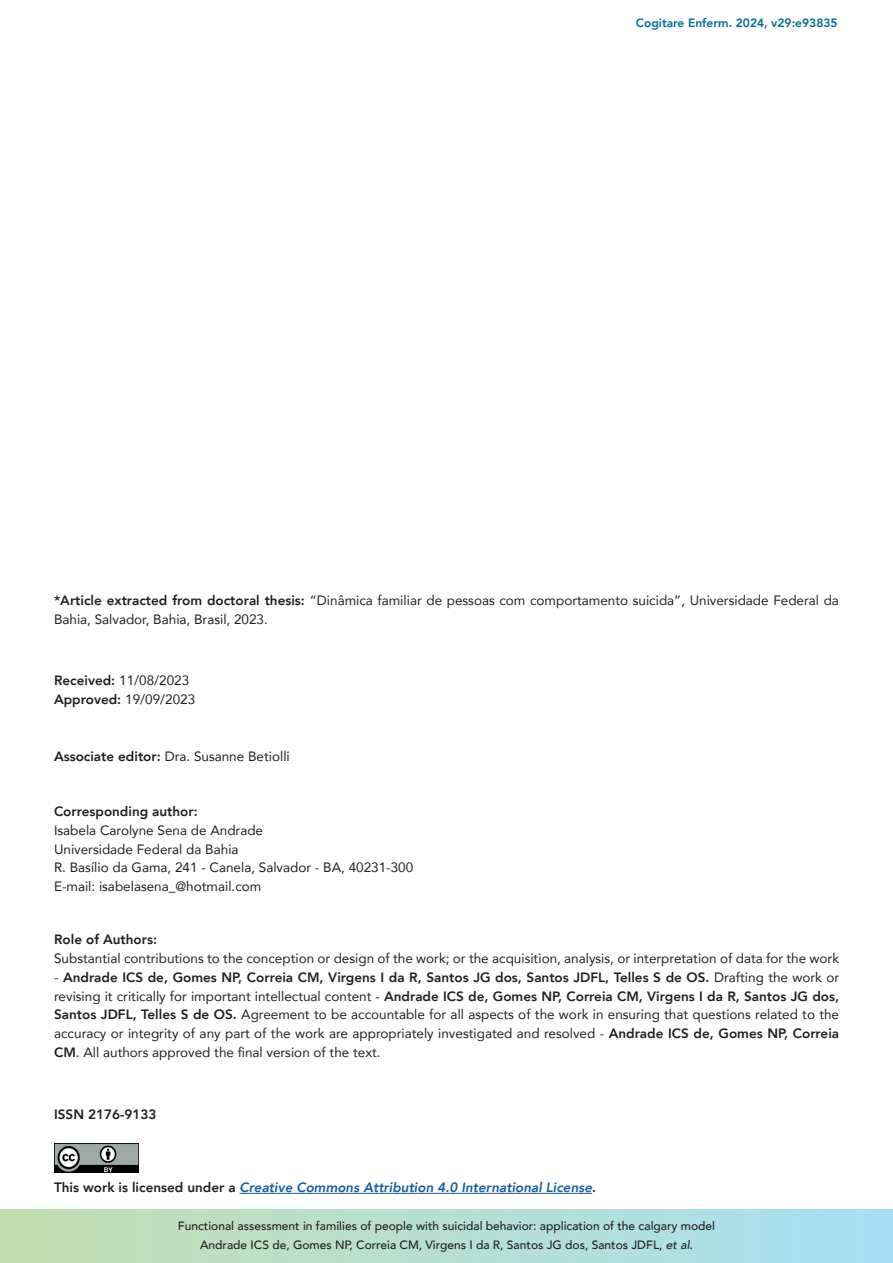
<style>
.page{position:relative;width:893px;height:1263px;background:#fff}
.page>*{position:absolute;margin:0;border:0;box-sizing:border-box;transform-origin:0 0}
.Correspondentes{font:13.5px/18.8px "Avenir";color:#231f20;text-align:justify}
.Legenda{font:13.5px/18.8px "Avenir";color:#231f20}
.t1{font:italic 800 13.5px "Avenir";color:#175d9e}
.Correspondentes-2{font:800 13.5px "Avenir";color:#231f20}
.Legenda-2{font:800 13.5px "Avenir";color:#231f20}
.t2{font:500 12px/18.6px "Avenir";color:#231f20;text-align:center}
.t3{font:800 12px "Avenir";color:#006c95}
.s1{font-weight:800}
.s2{font-style:normal;color:#231f20}
.s3{font-style:italic}
</style>
<div class="page">
<svg style="left:0;top:1209px;width:893px;height:54px;background:#b6dfd2"></svg>
<img style="left:55px;top:1143px;width:83px;height:30px">
<hr style="left:240px;top:1193px;width:352px;height:1px;background:#175d9e">
<p class="t3" style="left:636px;top:12px;width:203px">Cogitare Enferm. 2024, v29:e93835</p>
<p class="Legenda" style="left:54px;top:590px;width:786px"><span class="s1">*Article extracted from doctoral thesis:</span> “Dinâmica familiar de pessoas com comportamento suicida”, Universidade Federal da<br>Bahia, Salvador, Bahia, Brasil, 2023.</p>
<p class="Correspondentes" style="left:54px;top:671px;width:137px"><span class="s1">Received:</span> 11/08/2023</p>
<p class="Correspondentes" style="left:54px;top:690px;width:143px"><span class="s1">Approved:</span> 19/09/2023</p>
<p class="Correspondentes" style="left:54px;top:746px;width:237px"><span class="s1">Associate editor:</span> Dra. Susanne Betiolli</p>
<p class="Correspondentes-2" style="left:54px;top:799px;width:145px">Corresponding author:</p>
<p class="Correspondentes" style="left:54px;top:820px;width:211px">Isabela Carolyne Sena de Andrade</p>
<p class="Correspondentes" style="left:54px;top:839px;width:186px">Universidade Federal da Bahia</p>
<p class="Correspondentes" style="left:54px;top:858px;width:361px">R. Basílio da Gama, 241 - Canela, Salvador - BA, 40231-300</p>
<p class="Correspondentes" style="left:54px;top:877px;width:209px">E-mail: isabelasena_@hotmail.com</p>
<p class="Correspondentes-2" style="left:54px;top:927px;width:104px">Role of Authors:</p>
<p class="Correspondentes" style="left:54px;top:948px;width:786px">Substantial contributions to the conception or design of the work; or the acquisition, analysis, or interpretation of data for the work</p>
<p class="Correspondentes" style="left:54px;top:967px;width:786px">- <span class="s1">Andrade ICS de, Gomes NP, Correia CM, Virgens I da R, Santos JG dos, Santos JDFL, Telles S de OS.</span> Drafting the work or revising it critically for important intellectual content - <span class="s1">Andrade ICS de, Gomes NP, Correia CM, Virgens I da R, Santos JG dos, Santos JDFL, Telles S de OS.</span> Agreement to be accountable for all aspects of the work in ensuring that questions related to the accuracy or integrity of any part of the work are appropriately investigated and resolved - <span class="s1">Andrade ICS de, Gomes NP, Correia CM</span>. All authors approved the final version of the text.</p>
<p class="Legenda-2" style="left:54px;top:1102px;width:104px">ISSN 2176-9133</p>
<p class="t1" style="left:54px;top:1179px;width:544px"><span class="s2">This work is licensed under a</span> Creative Commons Attribution 4.0 International License<span class="s2">.</span></p>
<p class="t2" style="left:178px;top:1216px;width:539px">Functional assessment in families of people with suicidal behavior: application of the calgary model<br>Andrade ICS de, Gomes NP, Correia CM, Virgens I da R, Santos JG dos, Santos JDFL, <span class="s3">et al</span>.</p>
</div>
